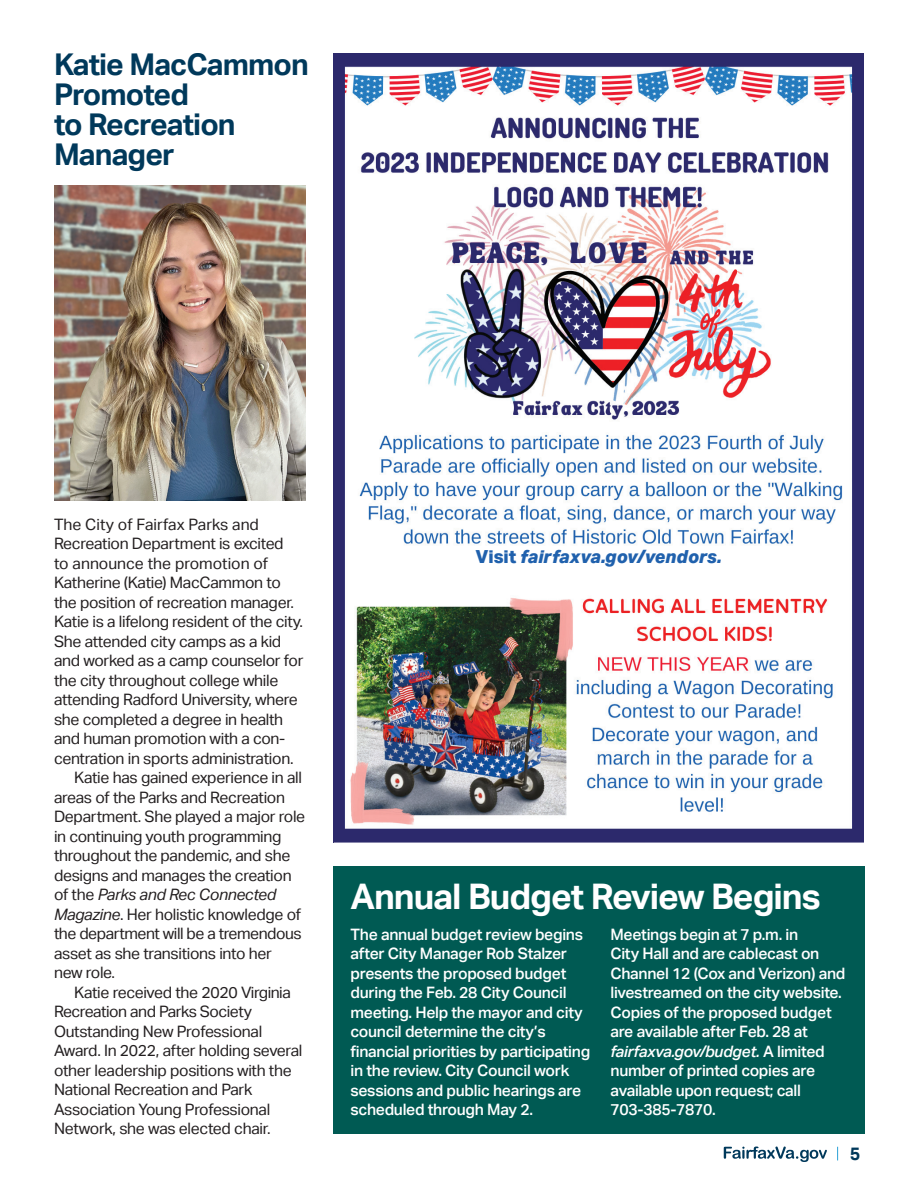
<style>
.page{position:relative;width:918px;height:1188px;background:#fff}
.page>*{position:absolute;margin:0;border:0;box-sizing:border-box;transform-origin:0 0}
.sustaining_member_na{font:700 35.25px "Aktiv Grotesk";letter-spacing:-.03em;color:#fff}
.sustaining_member_na-2{font:700 30px/30px "Aktiv Grotesk";letter-spacing:-.03em;color:#00395b}
.t1{font:italic 800 18px "Aktiv Grotesk";color:#2061ad}
.t2{font:700 18px "Aktiv Grotesk";color:#00395b}
.sustaining_member_na-3{font:15.75px/19.5px "Aktiv Grotesk";letter-spacing:-.02em;color:#231f20}
.sustaining_member_na-4{font:500 15.75px/19.5px "Aktiv Grotesk";letter-spacing:-.02em;color:#fff}
.s1{font-style:italic}
.s2{font-style:normal}
</style>
<div class="page">
<svg style="left:837px;top:1147px;width:1px;height:13px"></svg>
<svg style="left:724px;top:1147px;width:103px;height:15px"></svg>
<img style="left:333px;top:54px;width:531px;height:789px">
<div style="left:333px;top:866px;width:532px;height:268px;background:#005a53"></div>
<img style="left:54px;top:186px;width:252px;height:314px">
<p class="sustaining_member_na-2" style="left:54px;top:50px;width:256px">Katie MacCammon</p>
<p class="sustaining_member_na-2" style="left:54px;top:80px;width:183px">Promoted<br>to Recreation</p>
<p class="sustaining_member_na-2" style="left:54px;top:140px;width:122px">Manager</p>
<p class="sustaining_member_na-3" style="left:54px;top:514px;width:251px">The City of Fairfax Parks and Recreation Department is excited<br>to announce the promotion of Katherine (Katie) MacCammon to the position of recreation manager.<br>Katie is a lifelong resident of the city.<br>She attended city camps as a kid and worked as a camp counselor for the city throughout college while attending Radford University, where she completed a degree in health and human promotion with a con&shy;centration in sports administration.</p>
<p class="sustaining_member_na-3" style="left:54px;top:768px;width:253px;text-indent:20px">Katie has gained experience in all areas of the Parks and Recreation<br>Department. She played a major role in continuing youth programming throughout the pandemic, and she designs and manages the creation of the <span class="s1">Parks and Rec Connected<br>Magazine</span>. Her holistic knowledge of the department will be a tremendous asset as she transitions into her<br>new role.</p>
<p class="sustaining_member_na-3" style="left:54px;top:982px;width:250px;text-indent:20px">Katie received the 2020 Virginia<br>Recreation and Parks Society<br>Outstanding New Professional<br>Award. In 2022, after holding several other leadership positions with the<br>National Recreation and Park<br>Association Young Professional<br>Network, she was elected chair.</p>
<p class="t1" style="left:475px;top:545px;width:248px"><span class="s2">Visit</span> fairfaxva.gov/vendors.</p>
<p class="sustaining_member_na" style="left:351px;top:876px;width:472px">Annual Budget Review Begins</p>
<p class="sustaining_member_na-4" style="left:351px;top:925px;width:241px">The annual budget review begins after City Manager Rob Stalzer presents the proposed budget during the Feb. 28 City Council meeting. Help the mayor and city council determine the city’s financial priorities by participating in the review. City Council work sessions and public hearings are scheduled through May 2.</p>
<p class="sustaining_member_na-4" style="left:611px;top:925px;width:237px">Meetings begin at 7 p.m. in<br>City Hall and are cablecast on<br>Channel 12 (Cox and Verizon) and livestreamed on the city website.<br>Copies of the proposed budget are available after Feb. 28 at <span class="s1">fairfaxva.gov/budget.</span> A limited number of printed copies are available upon request; call<br>703-385-7870.</p>
<p class="t2" style="left:850px;top:1143px;width:12px">5</p>
</div>
